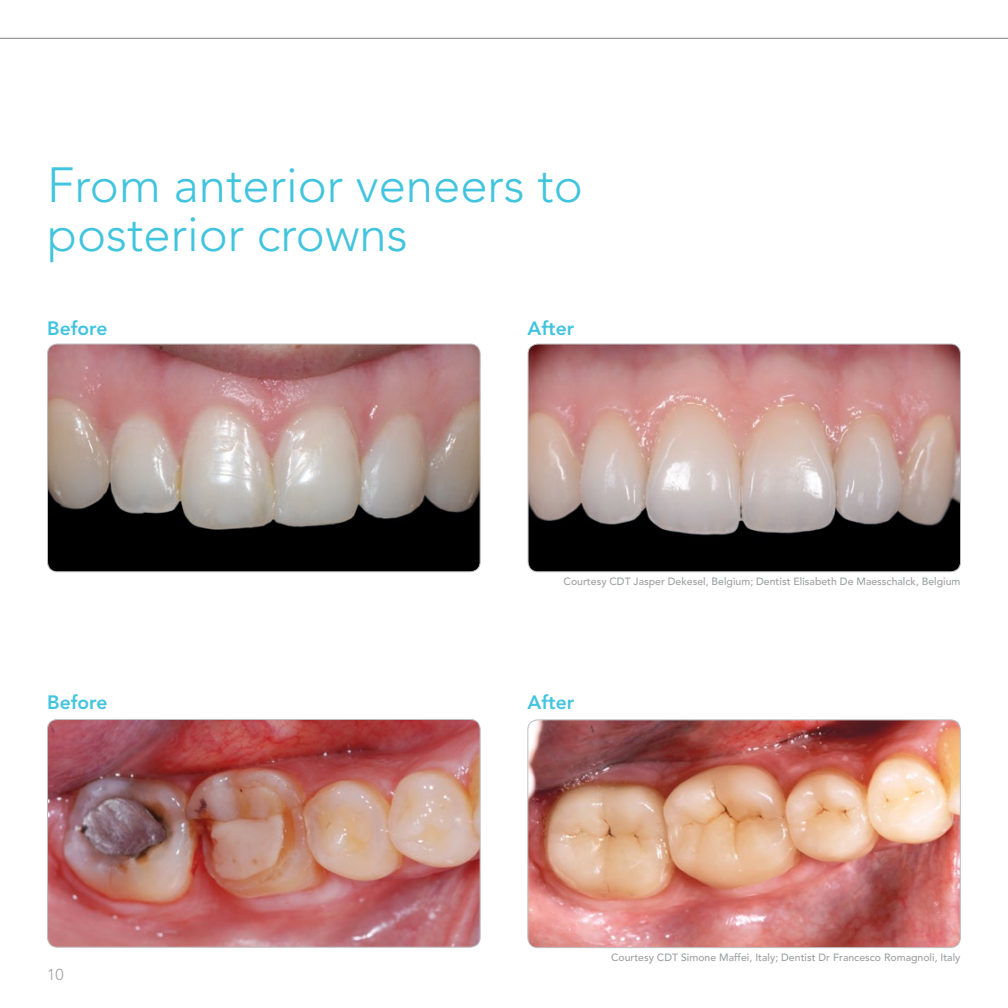
<style>
.page{position:relative;width:1008px;height:1008px;background:#fff}
.page>*{position:absolute;margin:0;border:0;box-sizing:border-box;transform-origin:0 0}
.t1{font:300 49px/49px "Avenir LT";color:#41c4de}
.t2{font:800 19.25px "Avenir LT";color:#41c4de}
.t3{font:300 15.75px "Avenir LT";color:#9d9fa2}
.t4{font:500 10.5px "Avenir LT Std";color:#9d9fa2}
</style>
<div class="page">
<hr style="left:0;top:38px;width:1008px;height:1px;background:#9d9fa2">
<img style="left:47px;top:344px;width:433px;height:228px">
<div style="left:47px;top:344px;width:433px;height:228px;border:1px solid #bcbec0;border-radius:10px"></div>
<img style="left:528px;top:344px;width:433px;height:228px">
<div style="left:528px;top:344px;width:433px;height:228px;border:1px solid #bcbec0;border-radius:10px"></div>
<img style="left:47px;top:719px;width:433px;height:228px">
<div style="left:47px;top:719px;width:433px;height:228px;border:1px solid #bcbec0;border-radius:10px"></div>
<img style="left:528px;top:720px;width:432px;height:228px">
<div style="left:528px;top:720px;width:433px;height:228px;border:1px solid #bcbec0;border-radius:10px"></div>
<h1 class="t1" style="left:47px;top:161px;width:537px">From anterior veneers to posterior crowns</h1>
<h2 class="t2" style="left:47px;top:317px;width:62px">Before</h2>
<h2 class="t2" style="left:47px;top:691px;width:62px">Before</h2>
<h3 class="t3" style="left:47px;top:965px;width:18px">10</h3>
<h2 class="t2" style="left:528px;top:317px;width:48px">After</h2>
<p class="t4" style="left:564px;top:575px;width:398px">Courtesy CDT Jasper Dekesel, Belgium; Dentist Elisabeth De Maesschalck, Belgium</p>
<h2 class="t2" style="left:528px;top:691px;width:48px">After</h2>
<p class="t4" style="left:611px;top:951px;width:351px">Courtesy CDT Simone Maffei, Italy; Dentist Dr Francesco Romagnoli, Italy</p>
</div>
